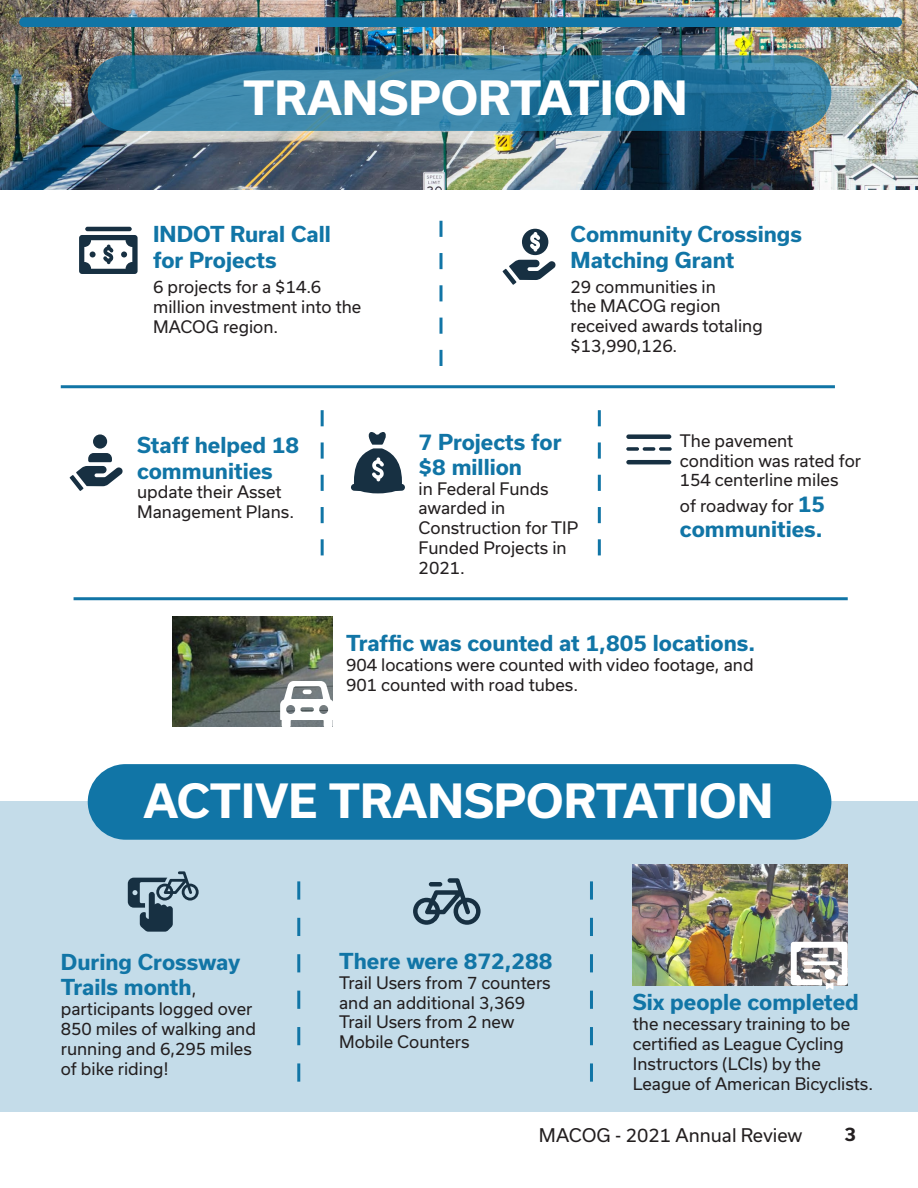
<style>
.page{position:relative;width:918px;height:1188px;background:#fff}
.page>*{position:absolute;margin:0;border:0;box-sizing:border-box;transform-origin:0 0}
.t1{font:700 45px "Usual";color:#fff}
.t2{font:700 21px/25.2px "Usual";color:#1175a6}
.t3{font:18px "Usual";color:#231f20}
.t4{font:700 18px "Usual";color:#231f20}
.t5{font:16.5px/19.8px "Usual";color:#231f20}
.s1{font-weight:700;font-size:21px;color:#1175a6}
.s2{font-weight:400;font-size:16.5px;color:#231f20}
</style>
<div class="page">
<img style="left:0;top:1px;width:918px;height:189px">
<div style="left:0;top:802px;width:918px;height:310px;background:#c4dce9"></div>
<img style="left:633px;top:864px;width:215px;height:121px">
<svg style="left:88px;top:55px;width:743px;height:76px;background:#2e7ca1"></svg>
<div style="left:88px;top:764px;width:743px;height:76px;background:#1175a6;border-radius:38px"></div>
<div style="left:19px;top:17px;width:883px;height:10px;background:#1175a6;border-radius:5px"></div>
<hr style="left:61px;top:385px;width:774px;height:3px;background:#1175a6">
<hr style="left:74px;top:597px;width:774px;height:3px;background:#1175a6">
<svg style="left:440px;top:221px;width:3px;height:145px"></svg>
<svg style="left:321px;top:410px;width:3px;height:145px"></svg>
<svg style="left:297px;top:881px;width:3px;height:201px"></svg>
<svg style="left:590px;top:881px;width:3px;height:201px"></svg>
<svg style="left:598px;top:410px;width:3px;height:145px"></svg>
<svg style="left:413px;top:878px;width:68px;height:47px"></svg>
<div style="left:429px;top:882px;width:13px;height:5px;background:#173042;border-radius:2px"></div>
<svg style="left:791px;top:942px;width:57px;height:47px;background:#c5c5c6"></svg>
<svg style="left:128px;top:871px;width:71px;height:61px"></svg>
<img style="left:173px;top:617px;width:160px;height:110px">
<svg style="left:70px;top:434px;width:53px;height:57px"></svg>
<svg style="left:351px;top:432px;width:54px;height:61px"></svg>
<hr style="left:626px;top:460px;width:45px;height:4px;background:#173042;border-radius:2px">
<div style="left:626px;top:434px;width:45px;height:5px;background:#173042;border-radius:2px"></div>
<svg style="left:626px;top:447px;width:13px;height:4px"></svg>
<svg style="left:643px;top:447px;width:12px;height:4px"></svg>
<svg style="left:659px;top:447px;width:13px;height:4px"></svg>
<svg style="left:79px;top:227px;width:59px;height:47px"></svg>
<svg style="left:503px;top:229px;width:53px;height:56px"></svg>
<p class="t1" style="left:243px;top:72px;width:446px">TRANSPORTATION</p>
<p class="t2" style="left:153px;top:222px;width:179px">INDOT Rural Call for Projects</p>
<p class="t2" style="left:571px;top:222px;width:233px">Community Crossings</p>
<p class="t2" style="left:571px;top:247px;width:165px">Matching Grant</p>
<p class="t5" style="left:153px;top:277px;width:210px">6 projects for a $14.6 million investment into the<br>MACOG region.</p>
<p class="t2" style="left:137px;top:433px;width:164px">Staff helped 18 communities</p>
<p class="t5" style="left:137px;top:482px;width:159px">update their Asset<br>Management Plans.</p>
<p class="t5" style="left:571px;top:276px;width:194px">29 communities in<br>the MACOG region received awards totaling $13,990,126.</p>
<p class="t2" style="left:419px;top:429px;width:145px">7 Projects for</p>
<p class="t2" style="left:419px;top:454px;width:105px">$8 million</p>
<p class="t5" style="left:419px;top:479px;width:161px">in Federal Funds awarded in<br>Construction for TIP<br>Funded Projects in<br>2021.</p>
<p class="t5" style="left:680px;top:431px;width:183px">The pavement condition was rated for<br>154 centerline miles</p>
<p class="t5" style="left:680px;top:496px;width:147px">of roadway for <span class="s1">15</span></p>
<p class="t2" style="left:680px;top:516px;width:144px">communities.</p>
<p class="t2" style="left:346px;top:631px;width:411px">Traffic was counted at 1,805 locations.</p>
<p class="t5" style="left:346px;top:655px;width:409px">904 locations were counted with video footage, and<br>901 counted with road tubes.</p>
<p class="t1" style="left:143px;top:775px;width:631px">ACTIVE TRANSPORTATION</p>
<p class="t2" style="left:339px;top:949px;width:215px">There were 872,288</p>
<p class="t5" style="left:339px;top:973px;width:213px">Trail Users from 7 counters and an additional 3,369<br>Trail Users from 2 new<br>Mobile Counters</p>
<p class="t2" style="left:61px;top:950px;width:181px">During Crossway<br>Trails month<span class="s2">,</span></p>
<p class="t5" style="left:61px;top:999px;width:197px">participants logged over<br>850 miles of walking and running and 6,295 miles of bike riding!</p>
<p class="t2" style="left:633px;top:990px;width:227px">Six people completed</p>
<p class="t5" style="left:633px;top:1014px;width:242px">the necessary training to be certified as League Cycling<br>Instructors (LCIs) by the<br>League of American Bicyclists.</p>
<p class="t3" style="left:539px;top:1125px;width:265px">MACOG - 2021 Annual Review</p>
<p class="t4" style="left:844px;top:1124px;width:13px">3</p>
</div>
